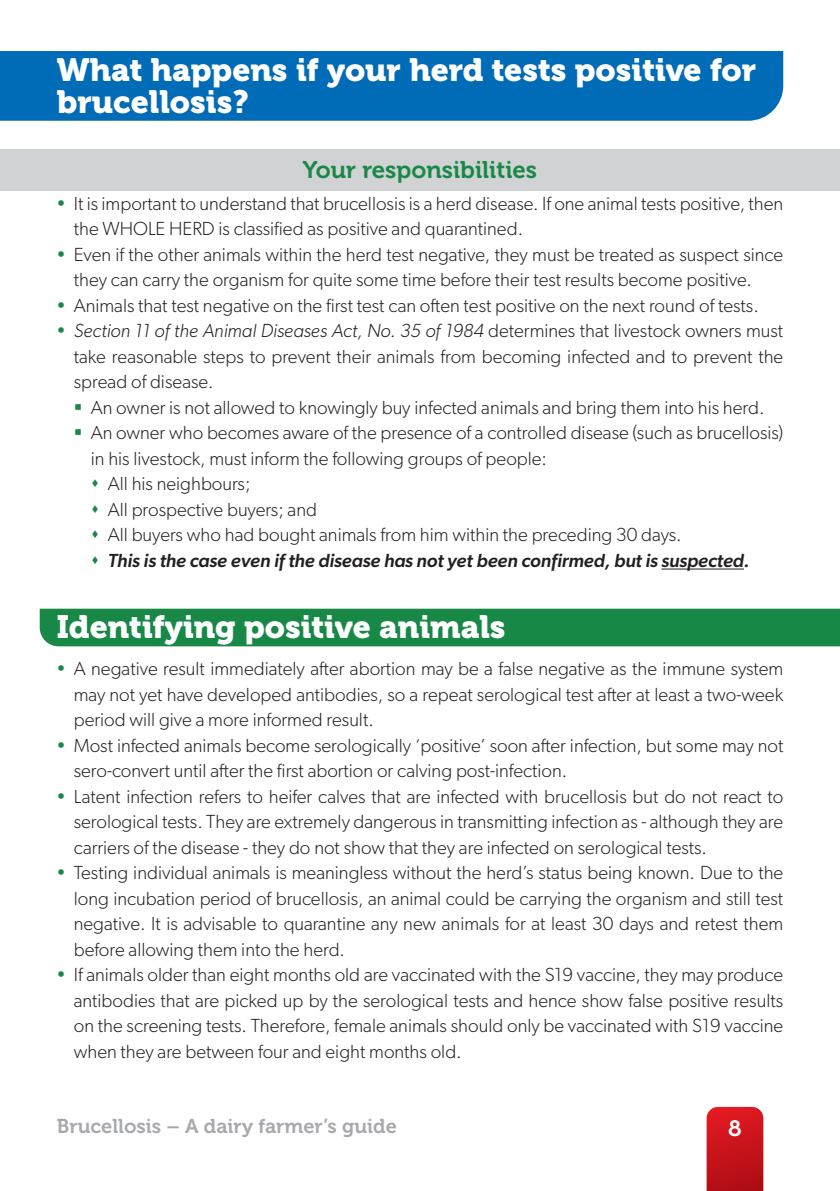
<style>
.page{position:relative;width:840px;height:1191px;background:#fff}
.page>*{position:absolute;margin:0;border:0;box-sizing:border-box;transform-origin:0 0}
.H1_green{font:32px/32px "Museo 900";color:#fff}
.t1{font:24px "Museo 700";color:#188847}
.t2{font:600 24px "Sofia Pro";color:#fff}
.t3{font:20px "Museo 700";color:#a8a9ad}
.t4{font:300 19px/25.6px "Gibson";color:#231f20;text-align:justify}
.t5{font:italic 500 19px "Gibson";color:#231f20}
.s1{font-style:italic}
</style>
<div class="page">
<div style="left:0;top:51px;width:782px;height:70px;background:#006bb6"></div>
<div style="left:0;top:149px;width:839px;height:41px;background:#d1d2d4"></div>
<hr style="left:661px;top:568px;width:82px;height:1px;background:#231f20">
<div style="left:40px;top:608px;width:799px;height:38px;background:#188847"></div>
<svg style="left:706px;top:1107px;width:57px;height:84px;background:#c91820"></svg>
<h1 class="H1_green" style="left:57px;top:54px;width:700px">What happens if your herd tests positive for brucellosis?</h1>
<p class="t1" style="left:302px;top:157px;width:236px">Your responsibilities</p>
<p class="t4" style="left:74px;top:190px;width:710px">It is important to understand that brucellosis is a herd disease. If one animal tests positive, then the WHOLE HERD is classified as positive and quarantined.</p>
<p class="t4" style="left:74px;top:241px;width:710px">Even if the other animals within the herd test negative, they must be treated as suspect since they can carry the organism for quite some time before their test results become positive.</p>
<p class="t4" style="left:74px;top:292px;width:686px">Animals that test negative on the first test can often test positive on the next round of tests.</p>
<p class="t4" style="left:74px;top:317px;width:710px"><span class="s1">Section 11 of the Animal Diseases Act, No. 35 of 1984</span> determines that livestock owners must take reasonable steps to prevent their animals from becoming infected and to prevent the spread of disease.</p>
<p class="t4" style="left:91px;top:394px;width:674px">An owner is not allowed to knowingly buy infected animals and bring them into his herd.</p>
<p class="t4" style="left:91px;top:419px;width:693px">An owner who becomes aware of the presence of a controlled disease (such as brucellosis) in his livestock, must inform the following groups of people:</p>
<p class="t4" style="left:108px;top:470px;width:144px">All his neighbours;</p>
<p class="t4" style="left:108px;top:496px;width:210px">All prospective buyers; and</p>
<p class="t4" style="left:108px;top:521px;width:575px">All buyers who had bought animals from him within the preceding 30 days.</p>
<p class="t5" style="left:108px;top:548px;width:643px">This is the case even if the disease has not yet been confirmed, but is suspected.</p>
<p class="H1_green" style="left:57px;top:611px;width:450px">Identifying positive animals</p>
<p class="t4" style="left:74px;top:656px;width:710px">A negative result immediately after abortion may be a false negative as the immune system may not yet have developed antibodies, so a repeat serological test after at least a two-week period will give a more informed result.</p>
<p class="t4" style="left:74px;top:732px;width:710px">Most infected animals become serologically ‘positive’ soon after infection, but some may not sero-convert until after the first abortion or calving post-infection.</p>
<p class="t4" style="left:74px;top:783px;width:710px">Latent infection refers to heifer calves that are infected with brucellosis but do not react to serological tests. They are extremely dangerous in transmitting infection as - although they are carriers of the disease - they do not show that they are infected on serological tests.</p>
<p class="t4" style="left:74px;top:859px;width:710px">Testing individual animals is meaningless without the herd’s status being known. Due to the long incubation period of brucellosis, an animal could be carrying the organism and still test negative. It is advisable to quarantine any new animals for at least 30 days and retest them before allowing them into the herd.</p>
<p class="t4" style="left:74px;top:961px;width:710px">If animals older than eight months old are vaccinated with the S19 vaccine, they may produce antibodies that are picked up by the serological tests and hence show false positive results on the screening tests. Therefore, female animals should only be vaccinated with S19 vaccine when they are between four and eight months old.</p>
<p class="t3" style="left:57px;top:1115px;width:341px">Brucellosis – A dairy farmer’s guide</p>
<p class="t2" style="left:727px;top:1109px;width:16px">8</p>
</div>
